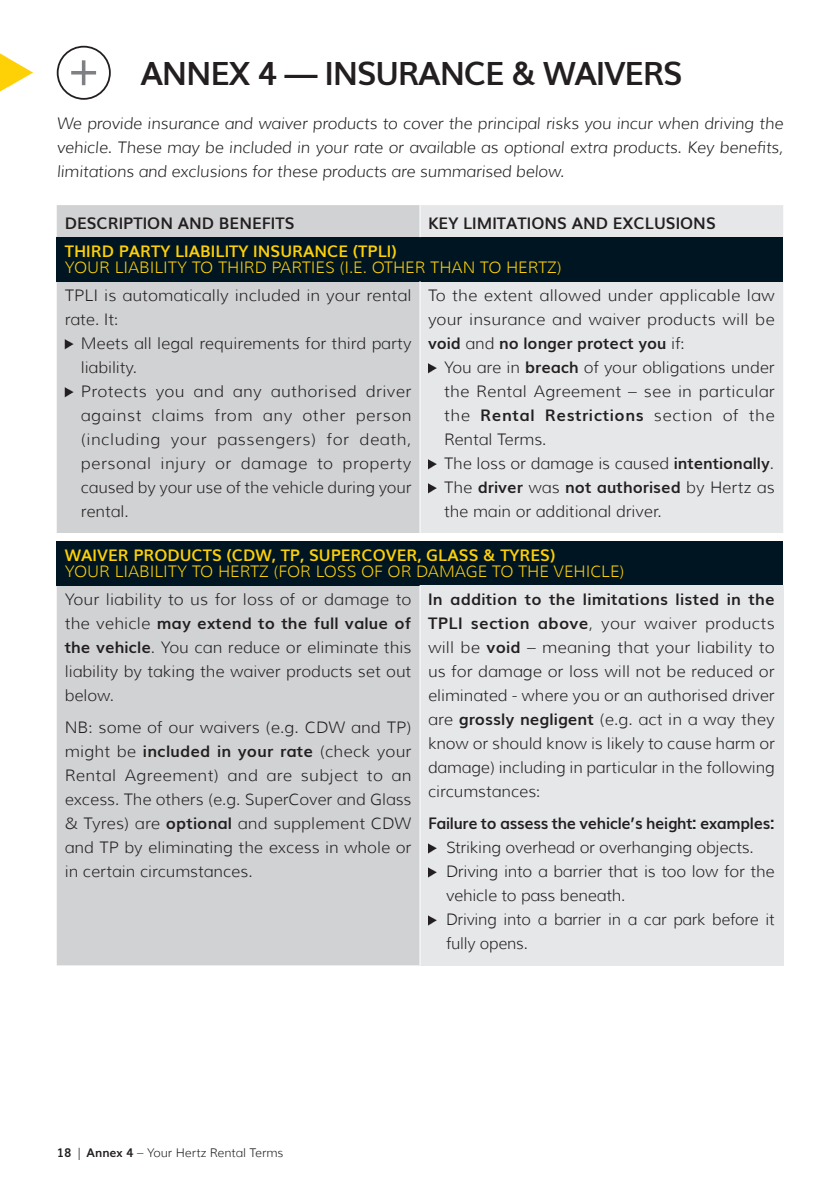
<style>
.page{position:relative;width:840px;height:1191px;background:#fff}
.page>*{position:absolute;margin:0;border:0;box-sizing:border-box;transform-origin:0 0}
.t1{font:700 32px "Muli";letter-spacing:-.04em;color:#231f20}
.Justified_body_1{font:300 16px/24px "Muli";color:#231f20;text-align:justify}
.Tabbed_Body_Justifie{font:300 16px/24px "Muli";color:#231f20}
.Body{font:italic 300 16px/24px "Muli";letter-spacing:-.01em;color:#231f20;text-align:justify}
.Heading_1{font:300 16px/16px "Muli";color:#fed006}
.Indent_1{font:300 16px/24px "Muli";letter-spacing:-.01em;color:#231f20}
.Heading_1-2{font:700 16px "Muli";color:#231f20}
.Justified_body_1-2{font:700 16px "Muli";letter-spacing:-.015em;color:#231f20}
.t2{font:300 12px "Muli";color:#231f20}
.s1{font-weight:700}
</style>
<div class="page">
<svg style="left:0;top:53px;width:33px;height:39px"></svg>
<div style="left:57px;top:205px;width:362px;height:760px;background:#d1d2d4"></div>
<div style="left:420px;top:205px;width:362px;height:328px;background:#e6e7e9"></div>
<div style="left:57px;top:237px;width:725px;height:44px;background:#001522"></div>
<div style="left:57px;top:533px;width:725px;height:8px;background:#fff"></div>
<div style="left:57px;top:541px;width:725px;height:44px;background:#001522"></div>
<div style="left:420px;top:585px;width:362px;height:380px;background:#e6e7e9"></div>
<svg style="left:65px;top:339px;width:8px;height:10px"></svg>
<svg style="left:65px;top:387px;width:8px;height:10px"></svg>
<svg style="left:428px;top:363px;width:8px;height:10px"></svg>
<svg style="left:428px;top:459px;width:8px;height:10px"></svg>
<svg style="left:428px;top:483px;width:8px;height:10px"></svg>
<svg style="left:428px;top:843px;width:8px;height:10px"></svg>
<svg style="left:428px;top:867px;width:8px;height:10px"></svg>
<svg style="left:428px;top:915px;width:8px;height:10px"></svg>
<div style="left:57px;top:46px;width:54px;height:54px;border:2px solid #231f20;border-radius:50%"></div>
<svg style="left:71px;top:60px;width:25px;height:25px"></svg>
<p class="t1" style="left:140px;top:48px;width:543px">ANNEX 4 — INSURANCE &amp; WAIVERS</p>
<p class="Body" style="left:57px;top:111px;width:727px">We provide insurance and waiver products to cover the principal risks you incur when driving the vehicle. These may be included in your rate or available as optional extra products. Key benefits, limitations and exclusions for these products are summarised below.</p>
<p class="Heading_1-2" style="left:65px;top:210px;width:231px">DESCRIPTION AND BENEFITS</p>
<p class="Heading_1-2" style="left:428px;top:210px;width:289px">KEY LIMITATIONS AND EXCLUSIONS</p>
<p class="Heading_1" style="left:65px;top:243px;width:498px"><span class="s1">THIRD PARTY LIABILITY INSURANCE (TPLI)<br></span>YOUR LIABILITY TO THIRD PARTIES (I.E. OTHER THAN TO HERTZ)</p>
<p class="Justified_body_1" style="left:65px;top:283px;width:348px">TPLI is automatically included in your rental rate. It:</p>
<p class="Tabbed_Body_Justifie" style="left:81px;top:331px;width:332px">Meets all legal requirements for third party liability.</p>
<p class="Tabbed_Body_Justifie" style="left:81px;top:379px;width:332px;text-align:justify">Protects you and any authorised driver against claims from any other person (including your passengers) for death, personal injury or damage to property caused by your use of the vehicle during your rental.</p>
<p class="Justified_body_1" style="left:428px;top:283px;width:348px">To the extent allowed under applicable law your insurance and waiver products will be <span class="s1">void</span> and <span class="s1">no longer protect you</span> if:</p>
<p class="Tabbed_Body_Justifie" style="left:444px;top:355px;width:332px;text-align:justify">You are in <span class="s1">breach</span> of your obligations under the Rental Agreement – see in particular the <span class="s1">Rental Restrictions</span> section of the Rental Terms.</p>
<p class="Tabbed_Body_Justifie" style="left:444px;top:451px;width:331px">The loss or damage is caused <span class="s1">intentionally</span>.</p>
<p class="Tabbed_Body_Justifie" style="left:444px;top:475px;width:332px">The <span class="s1">driver</span> was <span class="s1">not authorised</span> by Hertz as the main or additional driver.</p>
<p class="Heading_1" style="left:65px;top:547px;width:561px"><span class="s1">WAIVER PRODUCTS (CDW, TP, SUPERCOVER, GLASS &amp; TYRES)<br></span>YOUR LIABILITY TO HERTZ (FOR LOSS OF OR DAMAGE TO THE VEHICLE)</p>
<p class="Justified_body_1" style="left:65px;top:587px;width:348px">Your liability to us for loss of or damage to the vehicle <span class="s1">may extend to the full value of the vehicle</span>. You can reduce or eliminate this liability by taking the waiver products set out below.</p>
<p class="Justified_body_1" style="left:65px;top:715px;width:348px">NB: some of our waivers (e.g. CDW and TP) might be <span class="s1">included in your rate</span> (check your Rental Agreement) and are subject to an excess. The others (e.g. SuperCover and Glass &amp; Tyres) are <span class="s1">optional</span> and supplement CDW and TP by eliminating the excess in whole or in certain circumstances.</p>
<p class="Justified_body_1" style="left:428px;top:587px;width:348px"><span class="s1">In addition to the limitations listed in the TPLI section above</span>, your waiver products will be <span class="s1">void</span> – meaning that your liability to us for damage or loss will not be reduced or eliminated - where you or an authorised driver are <span class="s1">grossly negligent</span> (e.g. act in a way they know or should know is likely to cause harm or damage) including in particular in the following circumstances:</p>
<p class="Justified_body_1-2" style="left:428px;top:810px;width:348px">Failure to assess the vehicle’s height: examples:</p>
<p class="Indent_1" style="left:446px;top:835px;width:309px">Striking overhead or overhanging objects.</p>
<p class="Indent_1" style="left:446px;top:859px;width:330px">Driving into a barrier that is too low for the vehicle to pass beneath.</p>
<p class="Indent_1" style="left:446px;top:907px;width:330px">Driving into a barrier in a car park before it fully opens.</p>
<p class="t2" style="left:57px;top:1145px;width:228px"><span class="s1">18</span> | <span class="s1">Annex 4</span> – Your Hertz Rental Terms</p>
</div>
